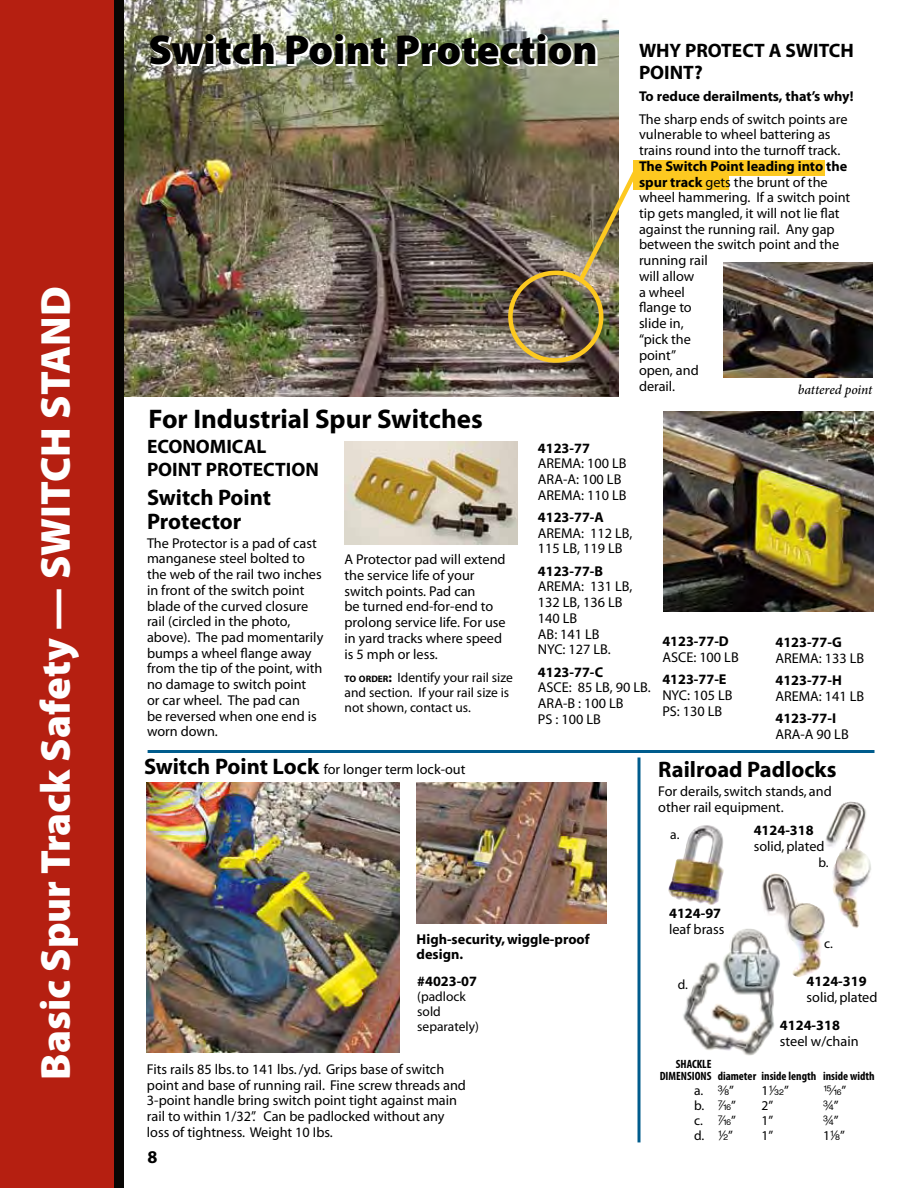
<style>
.page{position:relative;width:918px;height:1188px;background:#fff}
.page>*{position:absolute;margin:0;border:0;box-sizing:border-box;transform-origin:0 0}
.t1{font:900 42px "Myriad Pro";color:#fff}
.t2{font:900 42px "Myriad Pro";color:#000}
.t3{font:700 27px "Myriad";color:#000}
.t4{font:700 22.5px/23.2px "Myriad Pro";color:#000}
.t5{font:700 22.5px "Myriad";color:#000}
.t6{font:700 19.5px/22.5px "Myriad Pro";color:#000}
.t7{font:700 18px "Myriad";color:#000}
.t8{font:14.25px/15.8px "Myriad Pro";color:#000}
.t9{font:14.25px/15.8px "Myriad";color:#000}
.t10{font:700 14.25px "Myriad Pro";color:#000}
.t11{font:700 14.25px/15.8px "Myriad";color:#000}
.t12{font:13.5px/15.5px "Myriad Pro";color:#000}
.t13{font:13.5px "Myriad";color:#000}
.t14{font:italic 500 13.5px "Minion Pro";letter-spacing:-.01em;color:#000}
.t15{font:13.5px "Sans Fractions Diagonal Plain";color:#000}
.t16{font:700 condensed 12px/12px "Myriad Pro";color:#000;text-align:right}
.s1{font-weight:700}
.s2{font-weight:700;font-size:9.45px}
.s3{font-weight:700;font-size:22.5px}
.s4{font-family:"Sans Fractions Diagonal Plain"}
.s5{font-family:"Myriad"}
</style>
<div class="page">
<div style="left:633px;top:170px;width:96px;height:20px;background:#fdc920"></div>
<img style="left:124px;top:0;width:495px;height:397px">
<div style="left:633px;top:160px;width:192px;height:16px;background:#fdc920"></div>
<div style="left:0;top:0;width:124px;height:1188px;background:#080604"></div>
<div style="left:0;top:0;width:114px;height:1188px;background:#b51f11"></div>
<img style="left:345px;top:441px;width:172px;height:104px">
<img style="left:724px;top:262px;width:148px;height:115px">
<img style="left:664px;top:412px;width:209px;height:199px">
<svg style="left:150px;top:34px;width:127px;height:33px;background:#a6a795"></svg>
<svg style="left:287px;top:34px;width:101px;height:33px"></svg>
<img style="left:397px;top:34px;width:201px;height:33px">
<div style="left:508px;top:271px;width:95px;height:92px;border:4px solid #fdc920;border-radius:50%"></div>
<svg style="left:574px;top:165px;width:59px;height:122px"></svg>
<img style="left:147px;top:783px;width:253px;height:269px">
<img style="left:417px;top:783px;width:190px;height:140px">
<img style="left:825px;top:802px;width:35px;height:126px">
<img style="left:668px;top:825px;width:56px;height:80px">
<img style="left:761px;top:873px;width:65px;height:104px">
<img style="left:683px;top:928px;width:98px;height:128px">
<hr style="left:638px;top:758px;width:2px;height:384px;background:#005c8d">
<hr style="left:148px;top:750px;width:727px;height:3px;background:#005c8d">
<h1 class="t1" style="left:28px;top:1080px;width:795px;rotate:-90deg">Basic Spur Track Safety — SWITCH STAND</h1>
<h1 class="t2" style="left:148px;top:22px;width:451px">Switch Point Protection</h1>
<h2 class="t3" style="left:148px;top:405px;width:336px">For Industrial Spur Switches</h2>
<h3 class="t6" style="left:639px;top:38px;width:217px">WHY PROTECT A SWITCH<br>POINT?</h3>
<p class="t10" style="left:639px;top:87px;width:216px">To reduce derailments, that’s why!</p>
<p class="t8" style="left:639px;top:111px;width:210px">The sharp ends of switch points are vulnerable to wheel battering as trains round into the turnoff track.</p>
<p class="t8" style="left:639px;top:158px;width:213px"><span class="s1">The Switch Point leading into the spur track</span> gets the brunt of the wheel hammering. If a switch point tip gets mangled, it will not lie flat against the running rail. Any gap between the switch point and the running rail<br>will allow<br>a wheel<br>flange to<br>slide in,<br>“pick the<br>point”<br>open, and<br>derail.</p>
<p class="t14" style="left:798px;top:380px;width:76px">battered point</p>
<h3 class="t6" style="left:147px;top:435px;width:173px">ECONOMICAL<br>POINT PROTECTION</h3>
<h3 class="t4" style="left:147px;top:485px;width:126px">Switch Point<br>Protector</h3>
<p class="t8" style="left:147px;top:535px;width:178px">The Protector is a pad of cast manganese steel bolted to the web of the rail two inches in front of the switch point blade of the curved closure rail (circled in the photo, above). The pad momentarily bumps a wheel flange away from the tip of the point, with no damage to switch point<br>or car wheel. The pad can<br>be reversed when one end is worn down.</p>
<p class="t8" style="left:345px;top:551px;width:163px">A Protector pad will extend the service life of your switch points. Pad can<br>be turned end-for-end to prolong service life. For use in yard tracks where speed is 5 mph or less.</p>
<p class="t12" style="left:345px;top:669px;width:170px"><span class="s2">TO ORDER</span><span class="s1">:</span> Identify your rail size and section. If your rail size is not shown, contact us.</p>
<p class="t9" style="left:144px;top:762px;width:323px"><span class="s3">Switch Point Lock</span> for longer term lock-out</p>
<p class="t10" style="left:538px;top:438px;width:54px">4123-77</p>
<p class="t8" style="left:538px;top:455px;width:90px">AREMA: 100 LB<br>ARA-A: 100 LB<br>AREMA: 110 LB</p>
<p class="t10" style="left:538px;top:508px;width:67px">4123-77-A</p>
<p class="t8" style="left:538px;top:525px;width:96px">AREMA: 112 LB,<br>115 LB, 119 LB</p>
<p class="t10" style="left:538px;top:562px;width:67px">4123-77-B</p>
<p class="t8" style="left:538px;top:579px;width:96px">AREMA: 131 LB,<br>132 LB, 136 LB<br>140 LB<br>AB: 141 LB<br>NYC: 127 LB.</p>
<p class="t10" style="left:538px;top:663px;width:67px">4123-77-C</p>
<p class="t8" style="left:538px;top:680px;width:114px">ASCE: 85 LB, 90 LB.<br>ARA-B : 100 LB<br>PS : 100 LB</p>
<p class="t10" style="left:662px;top:632px;width:68px">4123-77-D</p>
<p class="t8" style="left:662px;top:649px;width:78px">ASCE: 100 LB</p>
<p class="t10" style="left:662px;top:670px;width:66px">4123-77-E</p>
<p class="t8" style="left:662px;top:687px;width:72px">NYC: 105 LB<br>PS: 130 LB</p>
<p class="t10" style="left:775px;top:633px;width:68px">4123-77-G</p>
<p class="t8" style="left:775px;top:650px;width:90px">AREMA: 133 LB</p>
<p class="t10" style="left:775px;top:671px;width:68px">4123-77-H</p>
<p class="t8" style="left:775px;top:688px;width:90px">AREMA: 141 LB</p>
<p class="t10" style="left:775px;top:709px;width:62px">4123-77-I</p>
<p class="t8" style="left:775px;top:726px;width:75px">ARA-A 90 LB</p>
<h3 class="t5" style="left:658px;top:758px;width:180px">Railroad Padlocks</h3>
<p class="t9" style="left:658px;top:784px;width:175px">For derails, switch stands, and other rail equipment.</p>
<p class="t13" style="left:670px;top:828px;width:11px">a.</p>
<p class="t11" style="left:754px;top:823px;width:61px">4124-318</p>
<p class="t9" style="left:754px;top:839px;width:72px">solid, plated</p>
<p class="t13" style="left:819px;top:856px;width:12px">b.</p>
<p class="t11" style="left:417px;top:931px;width:175px">High-security, wiggle-proof design.</p>
<p class="t10" style="left:417px;top:972px;width:61px">#4023-07</p>
<p class="t12" style="left:417px;top:989px;width:63px;line-height:15px">(padlock sold separately)</p>
<p class="t9" style="left:147px;top:1062px;width:321px">Fits rails 85 lbs. to 141 lbs. /yd. Grips base of switch point and base of running rail. Fine screw threads and 3-point handle bring switch point tight against main rail to within 1/32”. Can be padlocked without any loss of tightness. Weight 10 Ibs.</p>
<p class="t7" style="left:148px;top:1148px;width:11px">8</p>
<p class="t11" style="left:669px;top:906px;width:54px">4124-97</p>
<p class="t9" style="left:669px;top:922px;width:57px">leaf brass</p>
<p class="t13" style="left:824px;top:936px;width:10px">c.</p>
<p class="t11" style="left:807px;top:974px;width:61px">4124-319</p>
<p class="t9" style="left:807px;top:990px;width:72px">solid, plated</p>
<p class="t11" style="left:780px;top:1018px;width:61px">4124-318</p>
<p class="t9" style="left:780px;top:1034px;width:80px">steel w/chain</p>
<p class="t16" style="left:718px;top:1069px;width:159px">diameter inside length inside width</p>
<p class="t13" style="left:694px;top:1084px;width:41px">a. <span class="s4">A</span>”</p>
<p class="t13" style="left:762px;top:1084px;width:29px">1<span class="s4">Q</span>”</p>
<p class="t15" style="left:823px;top:1082px;width:25px">,<span class="s5">”</span></p>
<p class="t13" style="left:694px;top:1099px;width:43px">b. <span class="s4">V</span>”</p>
<p class="t13" style="left:762px;top:1099px;width:13px">2”</p>
<p class="t15" style="left:823px;top:1097px;width:17px">W<span class="s5">”</span></p>
<p class="t13" style="left:694px;top:1114px;width:43px">c. <span class="s4">V</span>”</p>
<p class="t13" style="left:762px;top:1114px;width:13px">1”</p>
<p class="t15" style="left:823px;top:1112px;width:17px">W<span class="s5">”</span></p>
<p class="t13" style="left:694px;top:1129px;width:40px">d. <span class="s4">2</span>”</p>
<p class="t13" style="left:762px;top:1129px;width:13px">1”</p>
<p class="t13" style="left:823px;top:1129px;width:23px">1<span class="s4">8</span>”</p>
<p class="t13" style="left:678px;top:978px;width:12px">d.</p>
<p class="t16" style="left:660px;top:1058px;width:53px">SHACKLE<br>DIMENSIONS</p>
</div>
